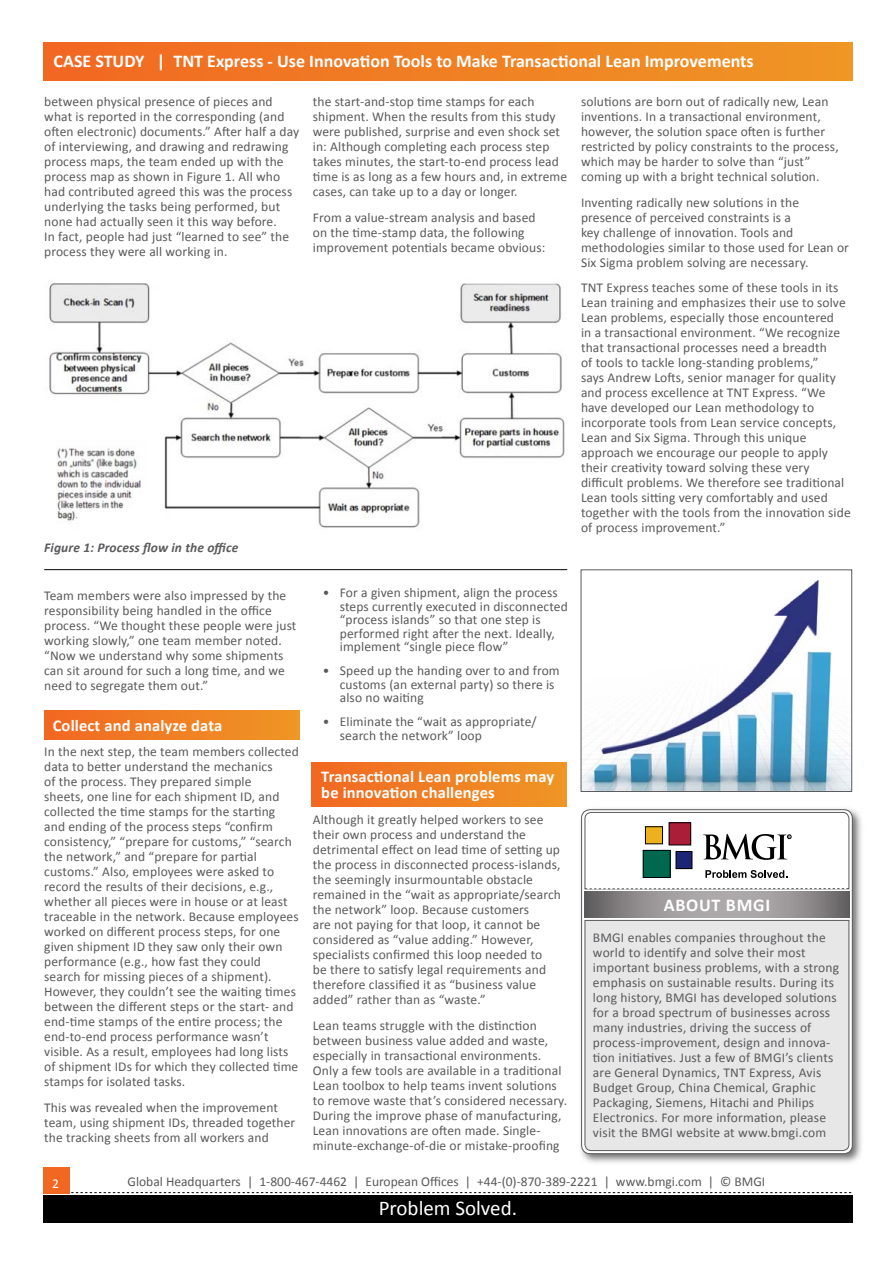
<style>
.page{position:relative;width:893px;height:1263px;background:#fff}
.page>*{position:absolute;margin:0;border:0;box-sizing:border-box;transform-origin:0 0}
.t1{font:21px "Calibri";color:#fff}
.t2{font:700 18px "Calibri";color:#fff}
.t3{font:700 18px "Calibri";letter-spacing:.04em;color:#fff}
.t4{font:700 16.5px/16.5px "Calibri";letter-spacing:.01em;color:#fff}
.t5{font:13.5px/15px "Calibri";letter-spacing:.01em;color:#5a595b}
.t6{font:13.5px/13.5px "Calibri";letter-spacing:.01em;color:#59595b}
.t7{font:italic 700 13.5px "Calibri";letter-spacing:.01em;color:#5a595b}
.t8{font:13.5px "Calibri";color:#fff}
.s1{color:#5a595b}
</style>
<div class="page">
<div style="left:43px;top:1195px;width:810px;height:27px;background:#000"></div>
<div style="left:43px;top:1167px;width:26px;height:26px;background:#f26722"></div>
<svg style="left:71px;top:1192px;width:780px;height:1px"></svg>
<div style="left:44px;top:710px;width:255px;height:30px;background:linear-gradient(to right,#f26822,#ef9625)"></div>
<div style="left:312px;top:762px;width:255px;height:45px;background:linear-gradient(to right,#f26822,#ef9625)"></div>
<hr style="left:44px;top:569px;width:523px;height:1px;background:#000">
<img style="left:583px;top:580px;width:267px;height:210px">
<div style="left:581px;top:569px;width:271px;height:223px;border:1px solid #5a595b"></div>
<img style="left:49px;top:283px;width:516px;height:245px">
<img style="left:580px;top:808px;width:282px;height:355px">
<svg style="left:582px;top:810px;width:270px;height:344px"></svg>
<div style="left:581px;top:809px;width:271px;height:345px;border:1px solid #59595b;border-radius:9px"></div>
<div style="left:585px;top:920px;width:264px;height:231px;background:#e7e7e8"></div>
<svg style="left:585px;top:892px;width:264px;height:26px;background:#949091"></svg>
<svg style="left:585px;top:812px;width:264px;height:77px"></svg>
<div style="left:44px;top:42px;width:808px;height:39px;background:linear-gradient(to right,#f26822,#ef9625)"></div>
<h2 class="t2" style="left:54px;top:50px;width:702px">CASE STUDY | TNT Express - Use Innovation Tools to Make Transactional Lean Improvements</h2>
<p class="t5" style="left:44px;top:94px;width:256px">between physical presence of pieces and what is reported in the corresponding (and often electronic) documents.” After half a day of interviewing, and drawing and redrawing process maps, the team ended up with the process map as shown in Figure 1. All who had contributed agreed this was the process underlying the tasks being performed, but none had actually seen it this way before.<br>In fact, people had just “learned to see” the process they were all working in.</p>
<p class="t5" style="left:313px;top:94px;width:256px">the start-and-stop time stamps for each shipment. When the results from this study were published, surprise and even shock set in: Although completing each process step takes minutes, the start-to-end process lead time is as long as a few hours and, in extreme cases, can take up to a day or longer.</p>
<p class="t5" style="left:313px;top:210px;width:234px">From a value-stream analysis and based on the time-stamp data, the following improvement potentials became obvious:</p>
<p class="t7" style="left:44px;top:539px;width:196px">Figure 1: Process flow in the office</p>
<p class="t5" style="left:44px;top:588px;width:254px">Team members were also impressed by the responsibility being handled in the office process. “We thought these people were just working slowly,” one team member noted. “Now we understand why some shipments can sit around for such a long time, and we need to segregate them out.”</p>
<p class="t4" style="left:53px;top:717px;width:171px">Collect and analyze data</p>
<p class="t5" style="left:44px;top:744px;width:256px">In the next step, the team members collected data to better understand the mechanics<br>of the process. They prepared simple<br>sheets, one line for each shipment ID, and collected the time stamps for the starting and ending of the process steps “confirm consistency,” “prepare for customs,” “search the network,” and “prepare for partial customs.” Also, employees were asked to record the results of their decisions, e.g., whether all pieces were in house or at least traceable in the network. Because employees worked on different process steps, for one given shipment ID they saw only their own performance (e.g., how fast they could search for missing pieces of a shipment).<br>However, they couldn’t see the waiting times between the different steps or the start- and end-time stamps of the entire process; the end-to-end process performance wasn’t visible. As a result, employees had long lists of shipment IDs for which they collected time stamps for isolated tasks.</p>
<p class="t5" style="left:44px;top:1100px;width:253px">This was revealed when the improvement team, using shipment IDs, threaded together the tracking sheets from all workers and</p>
<p class="t6" style="left:340px;top:586px;width:230px;text-indent:-17px">• For a given shipment, align the process steps currently executed in disconnected “process islands” so that one step is performed right after the next. Ideally, implement “single piece flow”</p>
<p class="t6" style="left:340px;top:664px;width:221px;text-indent:-17px">• Speed up the handing over to and from customs (an external party) so there is also no waiting</p>
<p class="t6" style="left:340px;top:715px;width:199px;text-indent:-17px">• Eliminate the “wait as appropriate/ search the network” loop</p>
<p class="t4" style="left:321px;top:768px;width:235px">Transactional Lean problems may be innovation challenges</p>
<p class="t5" style="left:313px;top:812px;width:250px">Although it greatly helped workers to see their own process and understand the detrimental effect on lead time of setting up the process in disconnected process-islands, the seemingly insurmountable obstacle remained in the “wait as appropriate/search the network” loop. Because customers<br>are not paying for that loop, it cannot be considered as “value adding.” However, specialists confirmed this loop needed to<br>be there to satisfy legal requirements and therefore classified it as “business value added” rather than as “waste.”</p>
<p class="t5" style="left:313px;top:1018px;width:256px">Lean teams struggle with the distinction between business value added and waste, especially in transactional environments.<br>Only a few tools are available in a traditional Lean toolbox to help teams invent solutions to remove waste that’s considered necessary.<br>During the improve phase of manufacturing, Lean innovations are often made. Single&shy;minute-exchange-of-die or mistake-proofing</p>
<p class="t5" style="left:581px;top:94px;width:259px">solutions are born out of radically new, Lean inventions. In a transactional environment, however, the solution space often is further restricted by policy constraints to the process, which may be harder to solve than “just” coming up with a bright technical solution.</p>
<p class="t5" style="left:581px;top:195px;width:269px">Inventing radically new solutions in the presence of perceived constraints is a<br>key challenge of innovation. Tools and methodologies similar to those used for Lean or Six Sigma problem solving are necessary.</p>
<p class="t5" style="left:581px;top:280px;width:271px">TNT Express teaches some of these tools in its Lean training and emphasizes their use to solve Lean problems, especially those encountered<br>in a transactional environment. “We recognize that transactional processes need a breadth<br>of tools to tackle long-standing problems,”<br>says Andrew Lofts, senior manager for quality and process excellence at TNT Express. “We have developed our Lean methodology to incorporate tools from Lean service concepts, Lean and Six Sigma. Through this unique approach we encourage our people to apply their creativity toward solving these very difficult problems. We therefore see traditional Lean tools sitting very comfortably and used together with the tools from the innovation side of process improvement.”</p>
<h2 class="t3" style="left:664px;top:893px;width:108px">ABOUT BMGI</h2>
<p class="t5" style="left:593px;top:929px;width:248px">BMGI enables companies throughout the world to identify and solve their most important business problems, with a strong emphasis on sustainable results. During its long history, BMGI has developed solutions for a broad spectrum of businesses across many industries, driving the success of process-improvement, design and innova&shy;tion initiatives. Just a few of BMGI’s clients are General Dynamics, TNT Express, Avis Budget Group, China Chemical, Graphic Packaging, Siemens, Hitachi and Philips Electronics. For more information, please visit the BMGI website at www.bmgi.com</p>
<p class="t8" style="left:52px;top:1174px;width:8px">2</p>
<p class="t6" style="left:128px;top:1175px;width:639px">Global Headquarters | 1-800-467-4462 | <span class="s1">European Offices |</span> +44-(0)-870-389-2221 <span class="s1">| www.bmgi.com | © BMGI</span></p>
<h1 class="t1" style="left:379px;top:1195px;width:140px">Problem Solved.</h1>
</div>
